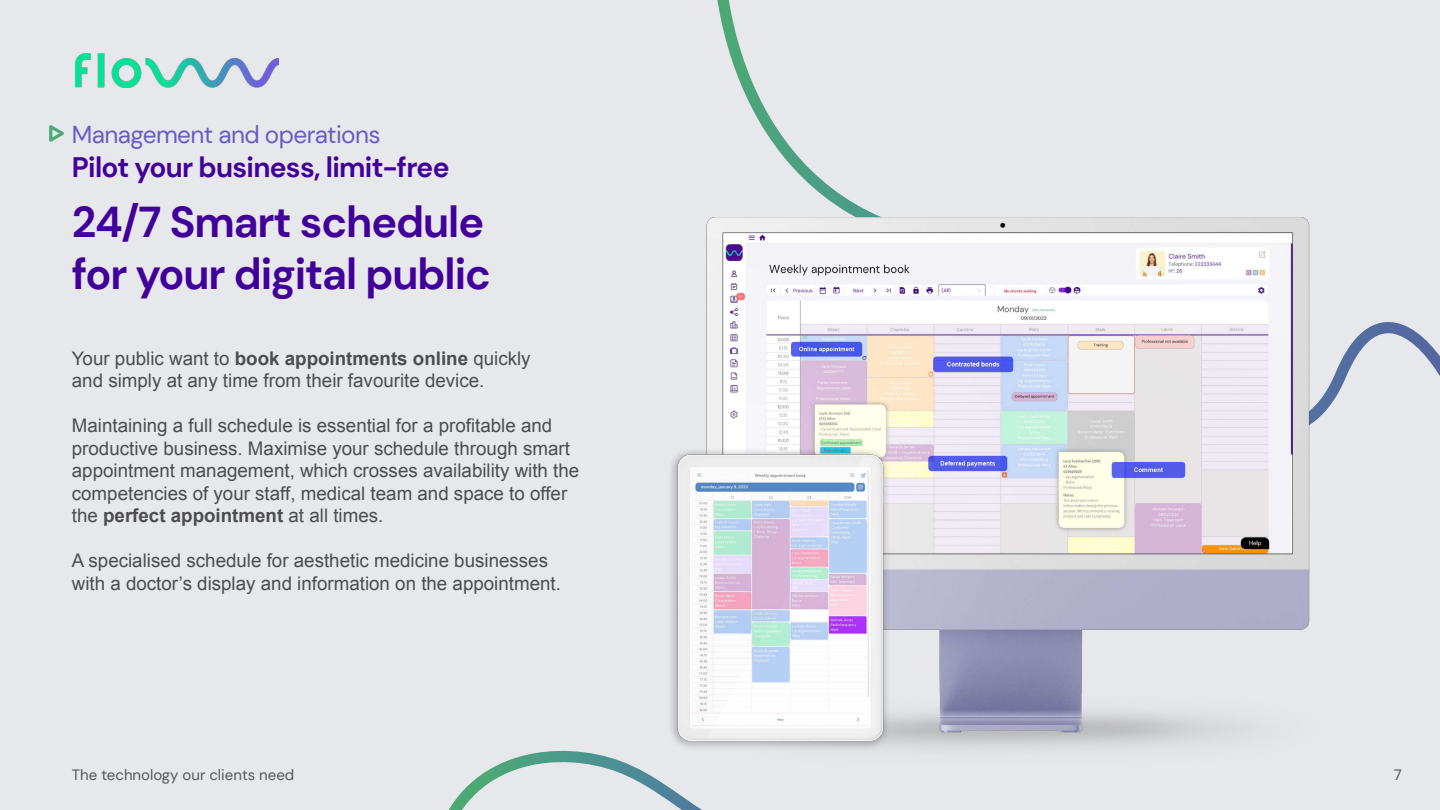
<style>
.page{position:relative;width:1440px;height:810px;background:#e7e8ec}
.page>*{position:absolute;margin:0;border:0;box-sizing:border-box;transform-origin:0 0}
.t1{font:700 43.12px/51.8px "DM Sans";letter-spacing:-.025em;color:#410099}
.t2{font:700 28.12px "DM Sans";letter-spacing:-.025em;color:#410099}
.t3{font:24.38px "DM Sans";letter-spacing:-.025em;color:#655dc6}
.t4{font:18.75px/22.5px "Arial";color:#4d4d4d}
.t5{font:15px "DM Sans";color:#565757}
.s1{font-weight:700}
</style>
<div class="page">
<div style="left:709px;top:0;width:731px;height:537px;background:#e7e8ec"></div>
<img style="left:76px;top:54px;width:203px;height:34px">
<svg style="left:49px;top:125px;width:15px;height:17px"></svg>
<svg style="left:428px;top:745px;width:133px;height:65px;background:#d3dfdd"></svg>
<img style="left:561px;top:199px;width:869px;height:611px">
<img style="left:525px;top:422px;width:511px;height:351px">
<h3 class="t3" style="left:72px;top:119px;width:310px">Management and operations</h3>
<h2 class="t2" style="left:72px;top:150px;width:379px">Pilot your business, limit-free</h2>
<h1 class="t1" style="left:72px;top:196px;width:421px">24/7 Smart schedule for your digital public</h1>
<p class="t4" style="left:72px;top:347px;width:460px">Your public want to <span class="s1">book appointments online</span> quickly and simply at any time from their favourite device.</p>
<p class="t4" style="left:72px;top:415px;width:509px">Maintaining a full schedule is essential for a profitable and productive business. Maximise your schedule through smart appointment management, which crosses availability with the competencies of your staff, medical team and space to offer the <span class="s1">perfect appointment</span> at all times.</p>
<p class="t4" style="left:72px;top:550px;width:491px">A specialised schedule for aesthetic medicine businesses with a doctor’s display and information on the appointment.</p>
<p class="t5" style="left:72px;top:766px;width:224px">The technology our clients need</p>
<p class="t5" style="left:1394px;top:766px;width:9px">7</p>
</div>
